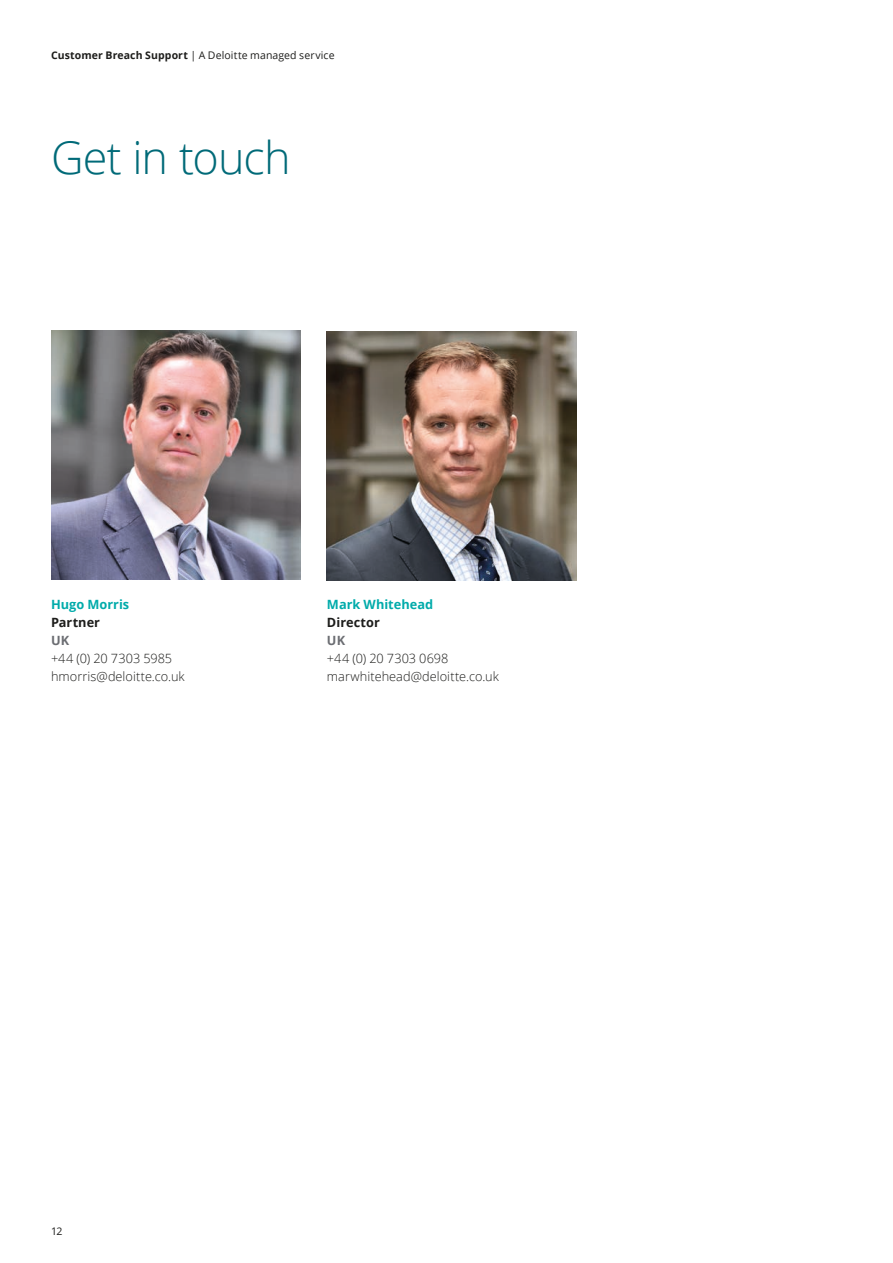
<style>
.page{position:relative;width:893px;height:1263px;background:#fff}
.page>*{position:absolute;margin:0;border:0;box-sizing:border-box;transform-origin:0 0}
.Story_heading_light{font:300 45px "Open Sans";letter-spacing:-.02em;color:#006a78}
.Body_copy__8_5_12pt{font:300 12.75px "Open Sans";letter-spacing:.005em;color:#1d1d1b}
.Subhead_B__8_5_12pt{font:700 12.75px "Open Sans";letter-spacing:.005em;color:#1d1d1b}
.Body_copy__8_5_12pt-2{font:700 12.75px "Open Sans";color:#00abaa}
.Subhead_A__8_5_12pt{font:700 12.75px "Open Sans";color:#00abaa}
.Subhead_C__8_5pt_12p{font:700 12.75px "Open Sans";color:#6b6d72}
.t1{font:10.5px "Open Sans";letter-spacing:.01em;color:#1d1d1b}
.s1{font-weight:700}
</style>
<div class="page">
<img style="left:51px;top:330px;width:249px;height:250px">
<img style="left:327px;top:331px;width:249px;height:249px">
<p class="t1" style="left:51px;top:48px;width:285px"><span class="s1">Customer Breach Support</span> | A Deloitte managed service</p>
<p class="Story_heading_light" style="left:51px;top:127px;width:241px">Get in touch</p>
<p class="Subhead_A__8_5_12pt" style="left:51px;top:596px;width:80px">Hugo Morris</p>
<p class="Subhead_B__8_5_12pt" style="left:51px;top:614px;width:51px">Partner</p>
<p class="Subhead_C__8_5pt_12p" style="left:51px;top:632px;width:20px">UK</p>
<p class="Body_copy__8_5_12pt" style="left:51px;top:650px;width:123px">+44 (0) 20 7303 5985</p>
<p class="Body_copy__8_5_12pt" style="left:51px;top:668px;width:135px">hmorris@deloitte.co.uk</p>
<p class="Body_copy__8_5_12pt-2" style="left:327px;top:596px;width:108px">Mark Whitehead</p>
<p class="Subhead_B__8_5_12pt" style="left:327px;top:614px;width:54px">Director</p>
<p class="Subhead_C__8_5pt_12p" style="left:327px;top:632px;width:20px">UK</p>
<p class="Body_copy__8_5_12pt" style="left:327px;top:650px;width:123px">+44 (0) 20 7303 0698</p>
<p class="Body_copy__8_5_12pt" style="left:327px;top:668px;width:173px">marwhitehead@deloitte.co.uk</p>
<p class="t1" style="left:51px;top:1224px;width:13px">12</p>
</div>
